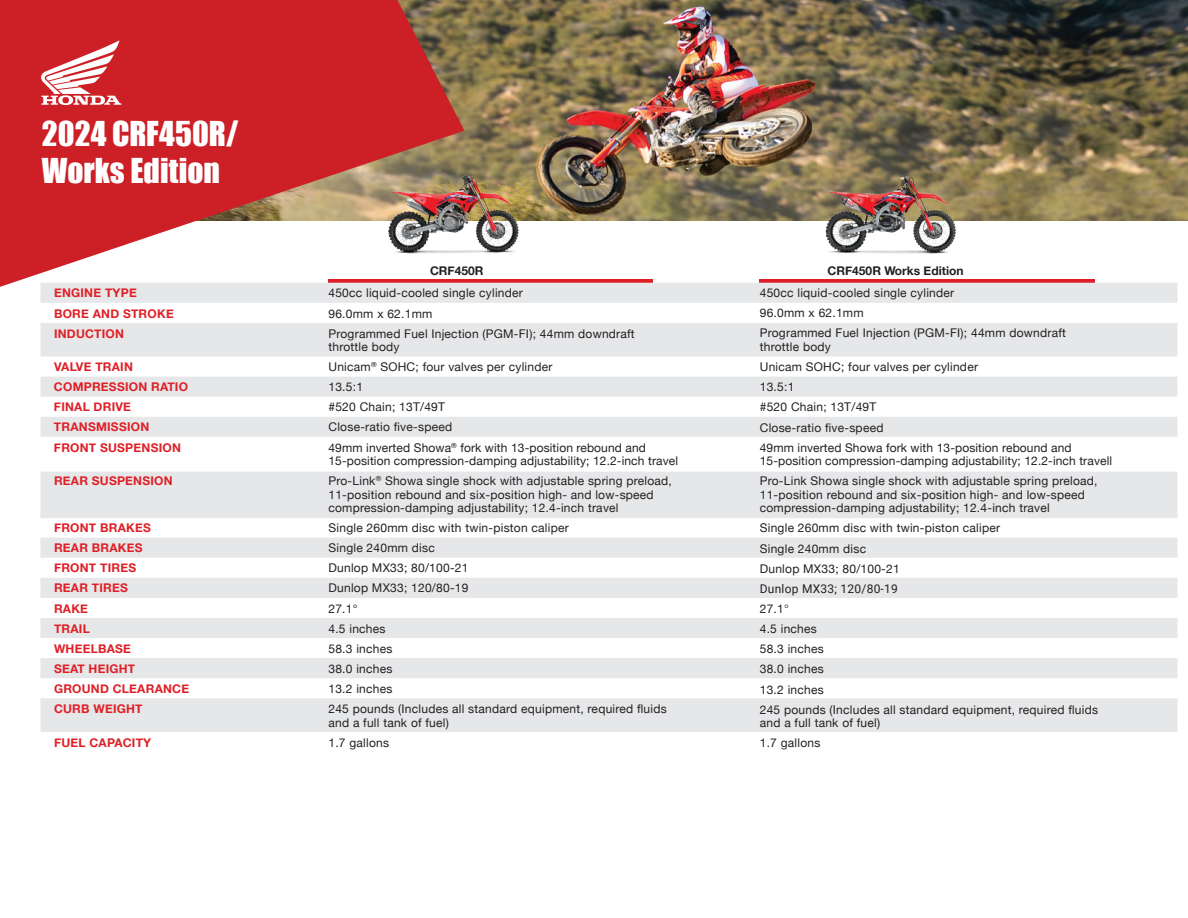
<style>
.page{position:relative;width:1188px;height:918px;background:#fff}
.page>*{position:absolute;margin:0;border:0;box-sizing:border-box;transform-origin:0 0}
.t1{font:31.5px/37.5px "Impact";color:#fff}
.t2{font:12px/20.1px "Helvetica Neue";letter-spacing:.02em;color:#231f20}
.t3{font:700 12px "Helvetica Neue";letter-spacing:.02em;color:#df1f26}
.t4{font:700 12px "Helvetica Neue";color:#231f20}
.t5{font:12px "Roboto";letter-spacing:.02em;color:#231f20}
.s1{font-weight:300}
</style>
<div class="page">
<svg style="left:464px;top:280px;width:189px;height:3px"></svg>
<svg style="left:760px;top:280px;width:335px;height:3px"></svg>
<img style="left:464px;top:0;width:724px;height:221px">
<img style="left:803px;top:163px;width:175px;height:91px">
<img style="left:464px;top:163px;width:77px;height:90px">
<svg style="left:0;top:0;width:464px;height:287px;fill:#cd2026"></svg>
<svg style="left:41px;top:40px;width:80px;height:65px"></svg>
<div style="left:40px;top:283px;width:1137px;height:20px;background:#e6e7e9"></div>
<div style="left:40px;top:323px;width:1137px;height:34px;background:#e6e7e9"></div>
<div style="left:40px;top:377px;width:1137px;height:20px;background:#e6e7e9"></div>
<div style="left:40px;top:417px;width:1137px;height:20px;background:#e6e7e9"></div>
<div style="left:40px;top:472px;width:1137px;height:46px;background:#e6e7e9"></div>
<div style="left:40px;top:538px;width:1137px;height:20px;background:#e6e7e9"></div>
<div style="left:40px;top:578px;width:1137px;height:20px;background:#e6e7e9"></div>
<div style="left:40px;top:618px;width:1137px;height:20px;background:#e6e7e9"></div>
<div style="left:40px;top:658px;width:1137px;height:20px;background:#e6e7e9"></div>
<div style="left:40px;top:698px;width:1137px;height:34px;background:#e6e7e9"></div>
<h1 class="t1" style="left:42px;top:114px;width:198px">2024 CRF450R/<br>Works Edition</h1>
<p class="t4" style="left:430px;top:261px;width:55px">CRF450R</p>
<p class="t4" style="left:828px;top:261px;width:137px">CRF450R Works Edition</p>
<p class="t3" style="left:54px;top:284px;width:84px">ENGINE TYPE</p>
<p class="t2" style="left:328px;top:284px;width:196px">450cc liquid-cooled single cylinder</p>
<p class="t3" style="left:54px;top:304px;width:121px">BORE AND STROKE</p>
<p class="t2" style="left:328px;top:304px;width:105px">96.0mm x 62.1mm</p>
<p class="t3" style="left:54px;top:324px;width:72px">INDUCTION</p>
<p class="t2" style="left:328px;top:327px;width:308px;line-height:13.5px">Programmed Fuel Injection (PGM-FI); 44mm downdraft throttle body</p>
<p class="t3" style="left:54px;top:357px;width:80px">VALVE TRAIN</p>
<p class="t2" style="left:329px;top:358px;width:225px">Unicam<sup>®</sup> SOHC; four valves per cylinder</p>
<p class="t3" style="left:54px;top:378px;width:136px">COMPRESSION RATIO</p>
<p class="t2" style="left:328px;top:378px;width:36px">13.5:1</p>
<p class="t3" style="left:54px;top:398px;width:79px">FINAL DRIVE</p>
<p class="t2" style="left:328px;top:398px;width:118px">#520 Chain; 13T/49T</p>
<p class="t3" style="left:54px;top:418px;width:97px">TRANSMISSION</p>
<p class="t2" style="left:328px;top:418px;width:125px">Close-ratio five-speed</p>
<p class="t3" style="left:54px;top:438px;width:128px">FRONT SUSPENSION</p>
<p class="t2" style="left:328px;top:441px;width:351px;line-height:13.5px">49mm inverted Showa<sup>®</sup> fork with 13-position rebound and<br>15-position compression-damping adjustability; 12.2-inch travel</p>
<p class="t3" style="left:54px;top:471px;width:120px">REAR SUSPENSION</p>
<p class="t2" style="left:329px;top:475px;width:345px;line-height:13.5px">Pro-Link<sup>®</sup> Showa single shock with adjustable spring preload,<br>11-position rebound and six-position high- and low-speed compression-damping adjustability; 12.4-inch travel</p>
<p class="t3" style="left:54px;top:519px;width:98px">FRONT BRAKES</p>
<p class="t2" style="left:329px;top:519px;width:242px">Single 260mm disc with twin-piston caliper</p>
<p class="t3" style="left:54px;top:539px;width:90px">REAR BRAKES</p>
<p class="t2" style="left:329px;top:539px;width:108px">Single 240mm disc</p>
<p class="t3" style="left:54px;top:559px;width:84px">FRONT TIRES</p>
<p class="t2" style="left:329px;top:559px;width:142px">Dunlop MX33; 80/100-21</p>
<p class="t3" style="left:54px;top:579px;width:75px">REAR TIRES</p>
<p class="t2" style="left:329px;top:579px;width:142px">Dunlop MX33; 120/80-19</p>
<p class="t3" style="left:54px;top:599px;width:36px">RAKE</p>
<p class="t2" style="left:329px;top:599px;width:31px">27.1°</p>
<p class="t3" style="left:54px;top:619px;width:37px">TRAIL</p>
<p class="t2" style="left:329px;top:619px;width:59px">4.5 inches</p>
<p class="t3" style="left:54px;top:639px;width:79px">WHEELBASE</p>
<p class="t2" style="left:329px;top:639px;width:65px">58.3 inches</p>
<p class="t3" style="left:54px;top:659px;width:83px">SEAT HEIGHT</p>
<p class="t2" style="left:329px;top:659px;width:65px">38.0 inches</p>
<p class="t3" style="left:54px;top:679px;width:137px">GROUND CLEARANCE</p>
<p class="t2" style="left:329px;top:679px;width:65px">13.2 inches</p>
<p class="t3" style="left:54px;top:699px;width:90px">CURB WEIGHT</p>
<p class="t2" style="left:329px;top:703px;width:340px;line-height:13.5px">245 pounds (Includes all standard equipment, required fluids and a full tank of fuel)</p>
<p class="t3" style="left:54px;top:733px;width:99px">FUEL CAPACITY</p>
<p class="t2" style="left:329px;top:733px;width:62px">1.7 gallons</p>
<p class="t2" style="left:760px;top:284px;width:308px">450cc liquid-cooled single cylinder<br>96.0mm x 62.1mm<br>Programmed Fuel Injection (PGM-FI); 44mm downdraft</p>
<p class="t2" style="left:760px;top:337px;width:313px">throttle body<br>Unicam SOHC; four valves per cylinder<br>13.5:1<br>#520 Chain; 13T/49T<br>Close-ratio five-speed<br>49mm inverted Showa fork with 13-position rebound and</p>
<p class="t2" style="left:760px;top:452px;width:354px">15-position compression-damping adjustability; 12.2-inch travell<br>Pro-Link Showa single shock with adjustable spring preload,</p>
<p class="t2" style="left:760px;top:489px;width:327px;line-height:13.5px">11-position rebound and six-position high- and low-speed compression-damping adjustability; 12.4-inch travel</p>
<p class="t2" style="left:760px;top:519px;width:242px">Single 260mm disc with twin-piston caliper<br>Single 240mm disc<br>Dunlop MX33; 80/100-21</p>
<p class="t5" style="left:760px;top:580px;width:140px">Dunlop MX33; 120/80-19</p>
<p class="t2" style="left:760px;top:599px;width:340px">27.1<span class="s1">°<br></span>4.5 inches<br>58.3 inches<br>38.0 inches<br>13.2 inches<br>245 pounds (Includes all standard equipment, required fluids</p>
<p class="t2" style="left:760px;top:714px;width:122px">and a full tank of fuel)<br>1.7 gallons</p>
</div>
